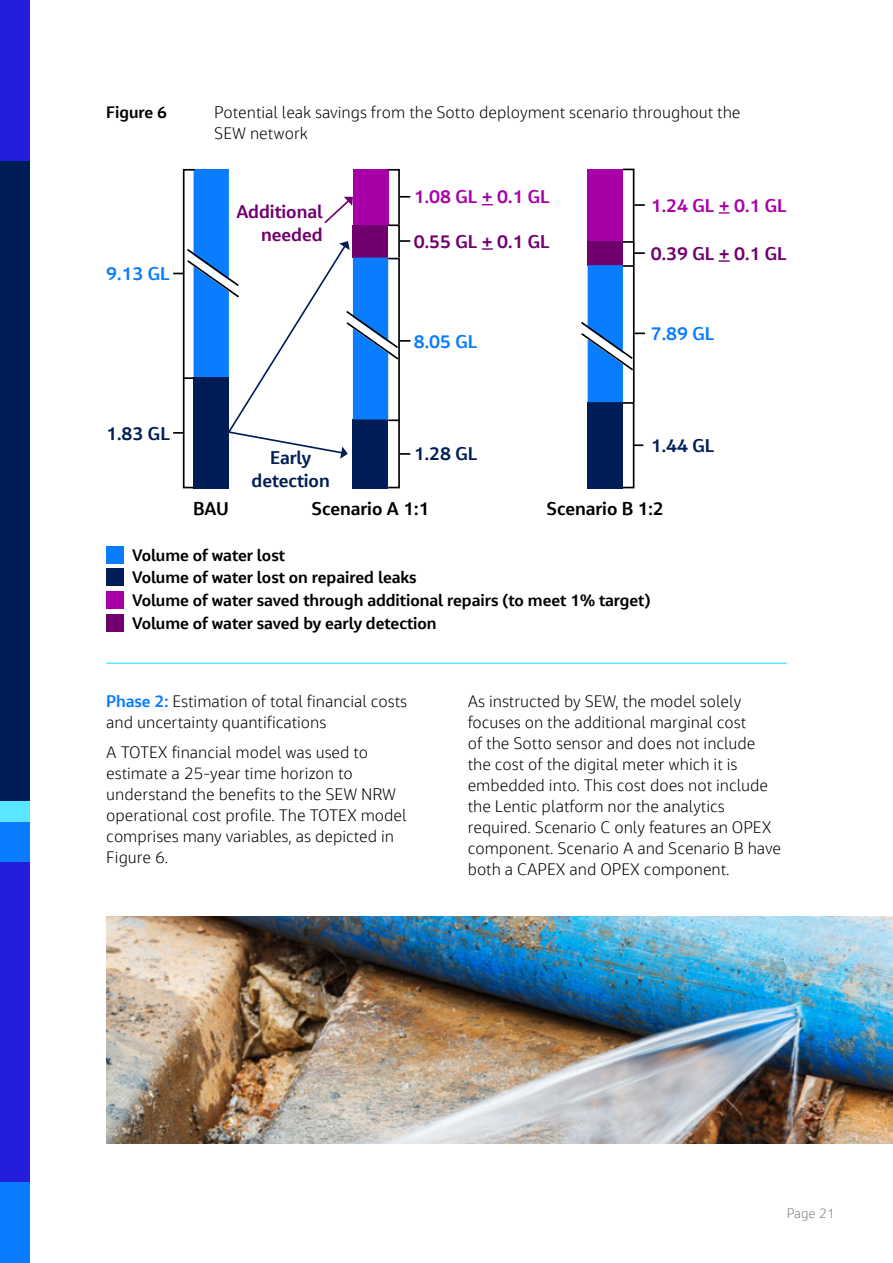
<style>
.page{position:relative;width:893px;height:1263px;background:#fff}
.page>*{position:absolute;margin:0;border:0;box-sizing:border-box;transform-origin:0 0}
.t1{font:700 18.3px/23.2px "Jacobs Chronos";color:#6f006e;text-align:right}
.t2{font:700 18.3px/23.2px "Jacobs Chronos";color:#001e55;text-align:center}
.t3{font:700 18.3px "Jacobs Chronos";color:#000}
.t4{font:700 18.3px "Jacobs Chronos";color:#a800a8}
.t5{font:700 18.3px "Jacobs Chronos";color:#0a7dff}
.t6{font:300 16.5px/21px "Jacobs Chronos";color:#000}
.t7{font:700 16.5px/22.8px "Jacobs Chronos";color:#000}
.t8{font:300 13.5px "Jacobs Chronos";color:#808080}
.s1{font-weight:700;color:#0a7dff}
</style>
<div class="page">
<div style="left:0;top:159px;width:30px;height:643px;background:#001e55"></div>
<div style="left:0;top:860px;width:30px;height:326px;background:#231edc"></div>
<div style="left:0;top:0;width:30px;height:160px;background:#231edc"></div>
<div style="left:0;top:1183px;width:30px;height:80px;background:#0a7dff"></div>
<div style="left:0;top:822px;width:30px;height:40px;background:#0a7dff"></div>
<div style="left:0;top:802px;width:30px;height:20px;background:#5ae6ff"></div>
<div style="left:106px;top:546px;width:17px;height:17px;background:#0a7dff"></div>
<div style="left:106px;top:569px;width:17px;height:17px;background:#001e55"></div>
<div style="left:106px;top:592px;width:17px;height:17px;background:#a800a8"></div>
<div style="left:106px;top:614px;width:17px;height:17px;background:#6f006e"></div>
<div style="left:194px;top:377px;width:35px;height:111px;background:#001e55"></div>
<div style="left:353px;top:419px;width:35px;height:69px;background:#001e55"></div>
<div style="left:588px;top:402px;width:35px;height:86px;background:#001e55"></div>
<svg style="left:719px;top:212px;width:11px;height:2px"></svg>
<svg style="left:719px;top:260px;width:11px;height:2px"></svg>
<svg style="left:482px;top:248px;width:11px;height:2px"></svg>
<div style="left:183px;top:377px;width:12px;height:111px;border:2px solid #000"></div>
<div style="left:387px;top:419px;width:13px;height:69px;border:2px solid #000"></div>
<div style="left:622px;top:402px;width:12px;height:86px;border:2px solid #000"></div>
<svg style="left:633px;top:444px;width:10px;height:2px"></svg>
<svg style="left:581px;top:168px;width:64px;height:236px"></svg>
<svg style="left:173px;top:168px;width:237px;height:291px"></svg>
<hr style="left:106px;top:662px;width:681px;height:2px;background:#5ae6ff">
<img style="left:106px;top:917px;width:787px;height:227px">
<p class="t7" style="left:106px;top:101px;width:62px">Figure 6</p>
<p class="t6" style="left:214px;top:102px;width:528px">Potential leak savings from the Sotto deployment scenario throughout the<br>SEW network</p>
<p class="t5" style="left:106px;top:262px;width:65px">9.13 GL</p>
<p class="t1" style="left:236px;top:199px;width:88px">Additional needed</p>
<p class="t4" style="left:414px;top:185px;width:137px">1.08 GL + 0.1 GL</p>
<p class="t1" style="left:414px;top:229px;width:137px">0.55 GL + 0.1 GL</p>
<p class="t5" style="left:414px;top:329px;width:65px">8.05 GL</p>
<p class="t4" style="left:651px;top:193px;width:137px">1.24 GL + 0.1 GL</p>
<p class="t1" style="left:651px;top:241px;width:137px">0.39 GL + 0.1 GL</p>
<p class="t5" style="left:651px;top:322px;width:65px">7.89 GL</p>
<p class="t2" style="left:106px;top:421px;width:65px">1.83 GL</p>
<p class="t3" style="left:193px;top:496px;width:37px">BAU</p>
<p class="t2" style="left:251px;top:445px;width:80px">Early detection</p>
<p class="t2" style="left:414px;top:442px;width:65px">1.28 GL</p>
<p class="t2" style="left:651px;top:433px;width:65px">1.44 GL</p>
<p class="t3" style="left:311px;top:496px;width:120px">Scenario A 1:1</p>
<p class="t3" style="left:547px;top:496px;width:119px">Scenario B 1:2</p>
<p class="t7" style="left:132px;top:543px;width:520px">Volume of water lost<br>Volume of water lost on repaired leaks<br>Volume of water saved through additional repairs (to meet 1% target)<br>Volume of water saved by early detection</p>
<p class="t6" style="left:106px;top:691px;width:302px"><span class="s1">Phase 2:</span> Estimation of total financial costs and uncertainty quantifications</p>
<p class="t6" style="left:106px;top:741px;width:302px">A TOTEX financial model was used to estimate a 25-year time horizon to understand the benefits to the SEW NRW operational cost profile. The TOTEX model comprises many variables, as depicted in Figure 6.</p>
<p class="t6" style="left:468px;top:691px;width:315px">As instructed by SEW, the model solely focuses on the additional marginal cost<br>of the Sotto sensor and does not include the cost of the digital meter which it is embedded into. This cost does not include the Lentic platform nor the analytics required. Scenario C only features an OPEX component. Scenario A and Scenario B have both a CAPEX and OPEX component.</p>
<p class="t8" style="left:787px;top:1206px;width:50px">Page 21</p>
</div>
